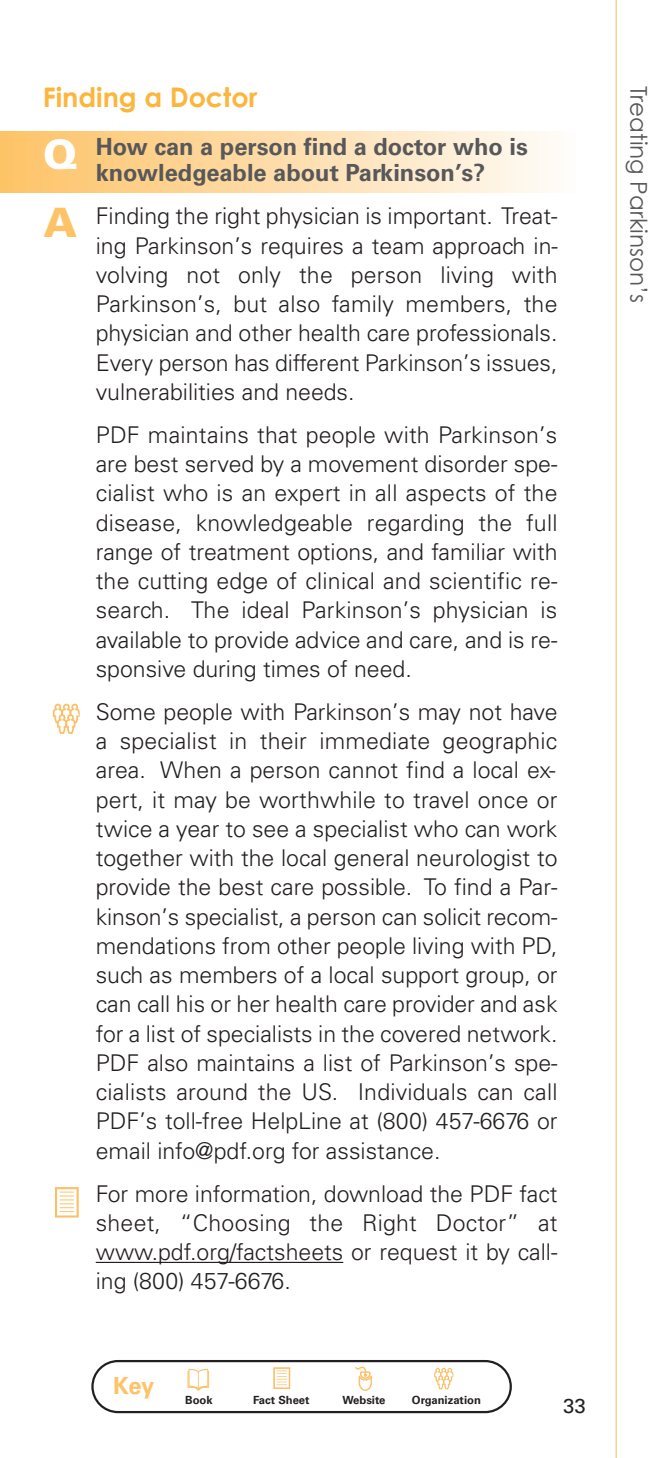
<style>
.page{position:relative;width:669px;height:1458px;background:#fff}
.page>*{position:absolute;margin:0;border:0;box-sizing:border-box;transform-origin:0 0}
.t1{font:900 40.5px/68.2px "Univers";color:#fff}
.t2{font:700 27px "Century Gothic";color:#fcb53d}
.t3{font:700 23.62px/25.9px "Univers";color:#57585a}
.t4{font:700 23.62px "Univers";color:#fdc366}
.t5{font:300 22.95px/29.2px "Univers";color:#231f20;text-align:justify}
.t6{font:22.95px "Century Gothic";color:#57585a}
.t7{font:20.25px "Univers";color:#231f20}
.t8{font:700 11.25px "Univers";color:#231f20}
.s1{color:#fdc366}
</style>
<div class="page">
<div style="left:0;top:132px;width:576px;height:61px;background:linear-gradient(to right,#fec164,#fefcf8)"></div>
<hr style="left:96px;top:1262px;width:247px;height:1px;background:#231f20">
<hr style="left:615px;top:0;width:1px;height:1458px;background:#fdc366">
<svg style="left:55px;top:1187px;width:24px;height:31px"></svg>
<svg style="left:53px;top:704px;width:27px;height:30px"></svg>
<svg style="left:91px;top:1360px;width:420px;height:53px"></svg>
<p class="t2" style="left:43px;top:87px;width:216px">Finding a Doctor</p>
<p class="t1" style="left:43px;top:124px;width:36px">Q<br><span class="s1">A</span></p>
<p class="t3" style="left:96px;top:136px;width:433px">How can a person find a doctor who is knowledgeable about Parkinson’s?</p>
<p class="t5" style="left:96px;top:204px;width:463px">Finding the right physician is important. Treat&shy;ing Parkinson’s requires a team approach in&shy;volving not only the person living with Parkinson’s, but also family members, the physician and other health care professionals.<br>Every person has different Parkinson’s issues, vulnerabilities and needs.</p>
<p class="t5" style="left:96px;top:422px;width:463px">PDF maintains that people with Parkinson’s are best served by a movement disorder spe&shy;cialist who is an expert in all aspects of the disease, knowledgeable regarding the full range of treatment options, and familiar with the cutting edge of clinical and scientific re&shy;search. The ideal Parkinson’s physician is available to provide advice and care, and is re&shy;sponsive during times of need.</p>
<p class="t5" style="left:96px;top:699px;width:463px">Some people with Parkinson’s may not have a specialist in their immediate geographic area. When a person cannot find a local ex&shy;pert, it may be worthwhile to travel once or twice a year to see a specialist who can work together with the local general neurologist to provide the best care possible. To find a Par&shy;kinson’s specialist, a person can solicit recom&shy;mendations from other people living with PD, such as members of a local support group, or can call his or her health care provider and ask for a list of specialists in the covered network.<br>PDF also maintains a list of Parkinson’s spe&shy;cialists around the US. Individuals can call PDF’s toll-free HelpLine at (800) 457-6676 or email info@pdf.org for assistance.</p>
<p class="t5" style="left:96px;top:1181px;width:463px">For more information, download the PDF fact sheet, “Choosing the Right Doctor” at www.pdf.org/factsheets or request it by call&shy;ing (800) 457-6676.</p>
<p class="t4" style="left:113px;top:1377px;width:43px">Key</p>
<p class="t8" style="left:185px;top:1395px;width:29px">Book</p>
<p class="t8" style="left:253px;top:1395px;width:58px">Fact Sheet</p>
<p class="t8" style="left:342px;top:1395px;width:45px">Website</p>
<p class="t8" style="left:411px;top:1395px;width:70px">Organization</p>
<p class="t7" style="left:563px;top:1399px;width:24px">33</p>
<p class="t6" style="left:647px;top:86px;width:218px;rotate:90deg">Treating Parkinson’s</p>
</div>
